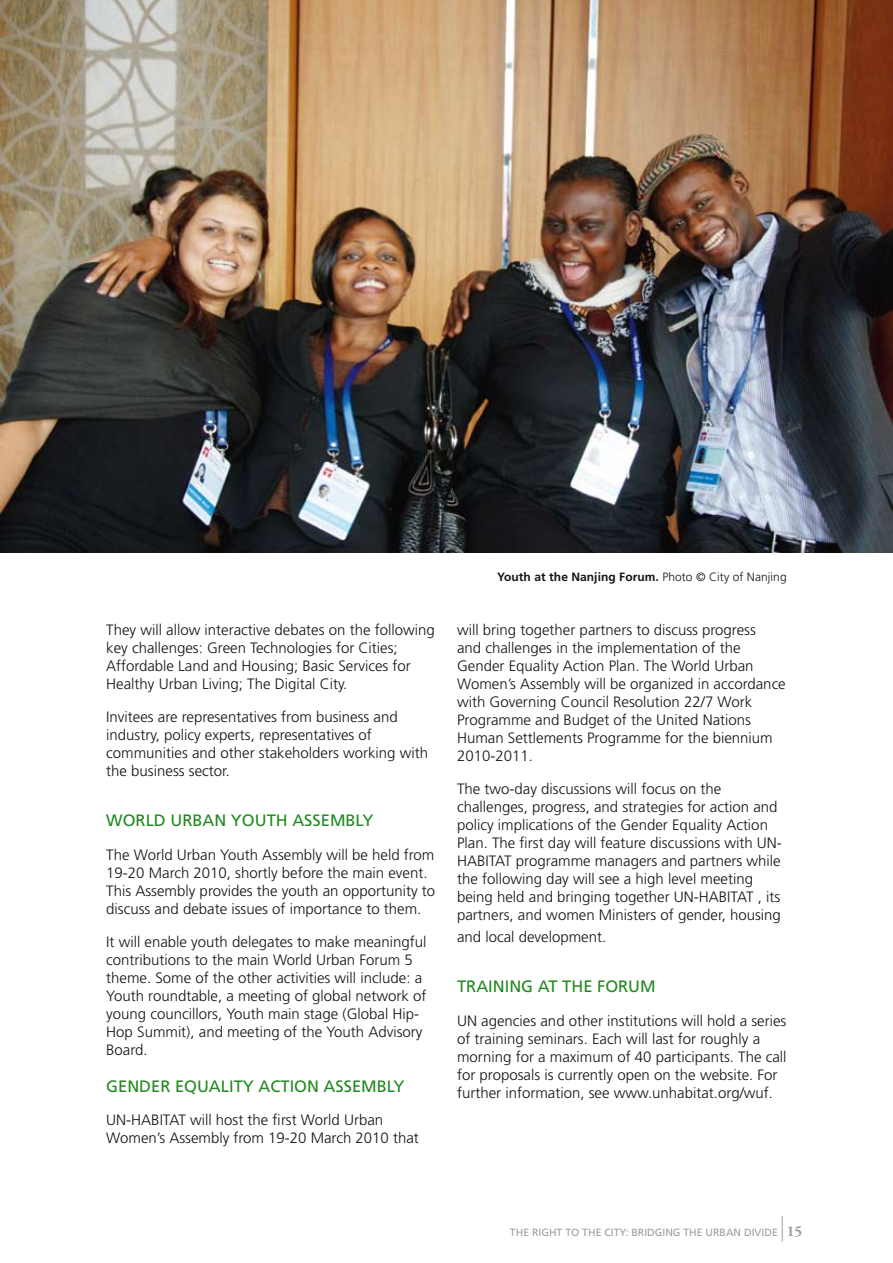
<style>
.page{position:relative;width:893px;height:1263px;background:#fff}
.page>*{position:absolute;margin:0;border:0;box-sizing:border-box;transform-origin:0 0}
.t1{font:16.5px "Frutiger";color:#20891f}
.t2{font:300 15px/18px "Frutiger";color:#151412}
.t3{font:700 15px "Adobe Garamond Pro";color:#9b9d9f}
.t4{font:700 12px "Frutiger";letter-spacing:.005em;color:#151412}
.t5{font:10.5px "Frutiger";color:#9b9d9f}
.s1{font-weight:300}
</style>
<div class="page">
<svg style="left:782px;top:1216px;width:1px;height:26px"></svg>
<img style="left:0;top:0;width:893px;height:553px">
<p class="t2" style="left:106px;top:621px;width:330px">They will allow interactive debates on the following key challenges: Green Technologies for Cities; Affordable Land and Housing; Basic Services for Healthy U rban Living; The Digital City.</p>
<p class="t2" style="left:106px;top:708px;width:323px">Invitees are representatives from business and industry, policy experts, representatives of communities and other stakeholders working with the business sector.</p>
<p class="t1" style="left:106px;top:811px;width:28px">WORLD</p>
<p class="t1" style="left:170px;top:811px;width:24px">URBAN</p>
<p class="t1" style="left:231px;top:811px;width:13px">YOUTH</p>
<p class="t1" style="left:292px;top:811px;width:23px">ASSEMBL</p>
<p class="t1" style="left:362px;top:811px;width:13px">Y</p>
<p class="t2" style="left:106px;top:846px;width:330px">The World U rban Youth Assembly will be held from 19-20 March 2010, shortly before the main event.<br>This Assembly provides the youth an opportunity to discuss and debate issues of importance to them.</p>
<p class="t2" style="left:106px;top:933px;width:322px">It will enable youth delegates to make meaningful contributions to the main World U rban Forum 5 theme. Some of the other activities will include: a Youth roundtable, a meeting of global network of young councillors, Youth main stage (Global H ip-Hop Summit), and meeting of the Youth Advisory Board.</p>
<p class="t1" style="left:106px;top:1076px;width:12px">GENDER</p>
<p class="t1" style="left:175px;top:1076px;width:32px">EQUALIT</p>
<p class="t1" style="left:243px;top:1076px;width:38px">Y ACTION</p>
<p class="t1" style="left:324px;top:1076px;width:23px">ASSEMBL</p>
<p class="t1" style="left:394px;top:1076px;width:13px">Y</p>
<p class="t2" style="left:106px;top:1111px;width:34px">UN-HABITAT</p>
<p class="t2" style="left:106px;top:1111px;width:314px;text-indent:84px">will host the first World U rban<br>Women’s Assembly from 19-20 March 2010 that</p>
<p class="t4" style="left:497px;top:570px;width:291px">Youth at the Nanjing Forum. <span class="s1">Photo © City of Nanjing</span></p>
<p class="t2" style="left:457px;top:621px;width:330px">will bring together partners to discuss progress<br>and challenges in the implementation of the Gender Equality Action Plan. The World U rban Women’s Assembly will be organized in accordance with Governing Council Resolution 22/7 Work Programme and Budget of the U nited Nations<br>H uman Settlements Programme for the biennium 2010-2011.</p>
<p class="t2" style="left:457px;top:780px;width:326px">The two-day discussions will focus on the challenges, progress, and strategies for action and policy implications of the Gender Equality Action Plan. The first day will feature discussions with UN-HABITAT</p>
<p class="t2" style="left:457px;top:852px;width:325px;text-indent:59px">programme managers and partners while the following day will see a high level meeting being held and bringing together UN-HABITAT</p>
<p class="t2" style="left:457px;top:888px;width:325px;text-align:right">, its<br>partners, and women M inisters of gender, housing</p>
<p class="t2" style="left:457px;top:927px;width:151px">and local development.</p>
<p class="t1" style="left:457px;top:976px;width:19px">TRAININ</p>
<p class="t1" style="left:521px;top:976px;width:52px">G AT THE</p>
<p class="t1" style="left:597px;top:976px;width:22px">FORUM</p>
<p class="t2" style="left:457px;top:1012px;width:331px">UN agencies and other institutions will hold a series of training seminars. Each will last for roughly a morning for a maximum of 40 participants. The call for proposals is currently open on the website. For further information, see www.unhabitat.org/wuf.</p>
<p class="t5" style="left:510px;top:1226px;width:80px">THE RIGHT TO THE</p>
<p class="t5" style="left:604px;top:1226px;width:87px">CITY: BRIDGING THE</p>
<p class="t5" style="left:706px;top:1226px;width:16px">URBAN</p>
<p class="t5" style="left:744px;top:1226px;width:24px">DIVIDE</p>
<p class="t3" style="left:787px;top:1222px;width:17px">15</p>
</div>
